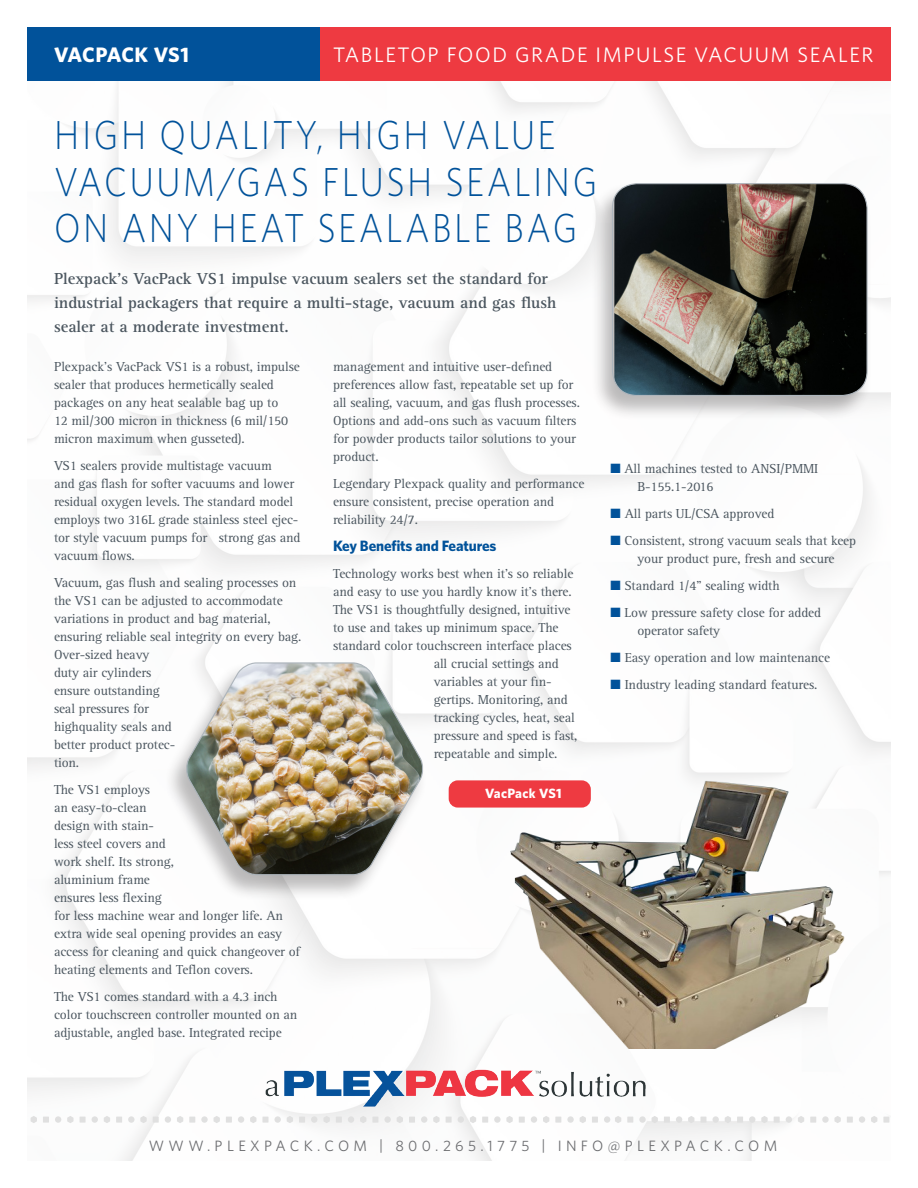
<style>
.page{position:relative;width:918px;height:1188px;background:#fff}
.page>*{position:absolute;margin:0;border:0;box-sizing:border-box;transform-origin:0 0}
.t1{font:300 40.5px/46.5px "Whitney";letter-spacing:.07em;color:#01529a;scale:.88 1}
.t2{font:21px "Whitney";letter-spacing:.075em;color:#fff}
.t3{font:700 21px "Whitney";color:#fff}
.t4{font:700 16.5px/24px "Rotis Serif Std";color:#4b565f}
.t5{font:15px "Whitney";letter-spacing:.29em;color:#6c6d70}
.t6{font:700 15px "Whitney";letter-spacing:-.01em;color:#01529a}
.t7{font:13.5px/18px "Rotis Serif Std";letter-spacing:-.01em;color:#4b565f}
.t8{font:700 13.5px "Whitney";letter-spacing:.025em;color:#fff}
.s1{color:#01529a}
</style>
<div class="page">
<img style="left:27px;top:80px;width:864px;height:1081px">
<img style="left:262px;top:1068px;width:388px;height:39px">
<svg style="left:31px;top:1116px;width:6px;height:7px"></svg>
<svg style="left:43px;top:1117px;width:6px;height:6px"></svg>
<div style="left:55px;top:1116px;width:6px;height:7px;background:#e0e0e0;border-radius:50%"></div>
<svg style="left:67px;top:1116px;width:7px;height:7px"></svg>
<svg style="left:80px;top:1117px;width:6px;height:6px"></svg>
<div style="left:92px;top:1116px;width:6px;height:7px;background:#e0e0e0;border-radius:50%"></div>
<svg style="left:104px;top:1116px;width:6px;height:7px"></svg>
<svg style="left:116px;top:1117px;width:6px;height:6px"></svg>
<div style="left:128px;top:1116px;width:7px;height:7px;background:#e0e0e0;border-radius:50%"></div>
<svg style="left:140px;top:1116px;width:7px;height:7px"></svg>
<svg style="left:153px;top:1117px;width:6px;height:6px"></svg>
<div style="left:165px;top:1116px;width:6px;height:7px;background:#e0e0e0;border-radius:50%"></div>
<svg style="left:177px;top:1116px;width:6px;height:7px"></svg>
<svg style="left:189px;top:1117px;width:6px;height:6px"></svg>
<div style="left:201px;top:1116px;width:7px;height:7px;background:#e0e0e0;border-radius:50%"></div>
<svg style="left:214px;top:1116px;width:6px;height:7px"></svg>
<svg style="left:226px;top:1117px;width:6px;height:6px"></svg>
<div style="left:238px;top:1116px;width:6px;height:7px;background:#e0e0e0;border-radius:50%"></div>
<svg style="left:250px;top:1116px;width:6px;height:7px"></svg>
<svg style="left:262px;top:1117px;width:6px;height:6px"></svg>
<div style="left:274px;top:1116px;width:7px;height:7px;background:#e0e0e0;border-radius:50%"></div>
<svg style="left:287px;top:1116px;width:6px;height:7px"></svg>
<svg style="left:299px;top:1117px;width:6px;height:6px"></svg>
<div style="left:311px;top:1116px;width:6px;height:7px;background:#e0e0e0;border-radius:50%"></div>
<svg style="left:323px;top:1116px;width:7px;height:7px"></svg>
<svg style="left:336px;top:1117px;width:6px;height:6px"></svg>
<div style="left:348px;top:1116px;width:6px;height:7px;background:#e0e0e0;border-radius:50%"></div>
<svg style="left:360px;top:1116px;width:6px;height:7px"></svg>
<svg style="left:372px;top:1117px;width:6px;height:6px"></svg>
<div style="left:384px;top:1116px;width:7px;height:7px;background:#e0e0e0;border-radius:50%"></div>
<svg style="left:397px;top:1116px;width:6px;height:7px"></svg>
<svg style="left:409px;top:1117px;width:6px;height:6px"></svg>
<div style="left:421px;top:1116px;width:6px;height:7px;background:#e0e0e0;border-radius:50%"></div>
<svg style="left:433px;top:1116px;width:7px;height:7px"></svg>
<svg style="left:446px;top:1117px;width:6px;height:6px"></svg>
<div style="left:458px;top:1116px;width:6px;height:7px;background:#e0e0e0;border-radius:50%"></div>
<svg style="left:470px;top:1116px;width:6px;height:7px"></svg>
<svg style="left:482px;top:1117px;width:6px;height:6px"></svg>
<div style="left:494px;top:1116px;width:7px;height:7px;background:#e0e0e0;border-radius:50%"></div>
<svg style="left:506px;top:1116px;width:7px;height:7px"></svg>
<svg style="left:519px;top:1117px;width:6px;height:6px"></svg>
<div style="left:531px;top:1116px;width:6px;height:7px;background:#e0e0e0;border-radius:50%"></div>
<svg style="left:543px;top:1116px;width:6px;height:7px"></svg>
<svg style="left:555px;top:1117px;width:6px;height:6px"></svg>
<div style="left:567px;top:1116px;width:7px;height:7px;background:#e0e0e0;border-radius:50%"></div>
<svg style="left:580px;top:1116px;width:6px;height:7px"></svg>
<svg style="left:592px;top:1117px;width:6px;height:6px"></svg>
<div style="left:604px;top:1116px;width:6px;height:7px;background:#e0e0e0;border-radius:50%"></div>
<svg style="left:615px;top:1116px;width:6px;height:7px"></svg>
<svg style="left:627px;top:1117px;width:6px;height:6px"></svg>
<div style="left:639px;top:1116px;width:7px;height:7px;background:#e0e0e0;border-radius:50%"></div>
<svg style="left:652px;top:1116px;width:6px;height:7px"></svg>
<svg style="left:664px;top:1117px;width:6px;height:6px"></svg>
<div style="left:676px;top:1116px;width:6px;height:7px;background:#e0e0e0;border-radius:50%"></div>
<svg style="left:688px;top:1116px;width:6px;height:7px"></svg>
<svg style="left:700px;top:1117px;width:6px;height:6px"></svg>
<div style="left:713px;top:1116px;width:6px;height:7px;background:#e0e0e0;border-radius:50%"></div>
<svg style="left:725px;top:1116px;width:6px;height:7px"></svg>
<svg style="left:737px;top:1117px;width:6px;height:6px"></svg>
<div style="left:749px;top:1116px;width:6px;height:7px;background:#e0e0e0;border-radius:50%"></div>
<svg style="left:761px;top:1116px;width:7px;height:7px"></svg>
<svg style="left:774px;top:1117px;width:6px;height:6px"></svg>
<div style="left:786px;top:1116px;width:6px;height:7px;background:#e0e0e0;border-radius:50%"></div>
<svg style="left:798px;top:1116px;width:6px;height:7px"></svg>
<svg style="left:810px;top:1117px;width:6px;height:6px"></svg>
<div style="left:822px;top:1116px;width:7px;height:7px;background:#e0e0e0;border-radius:50%"></div>
<svg style="left:834px;top:1116px;width:7px;height:7px"></svg>
<svg style="left:847px;top:1117px;width:6px;height:6px"></svg>
<div style="left:859px;top:1116px;width:6px;height:7px;background:#e0e0e0;border-radius:50%"></div>
<svg style="left:871px;top:1116px;width:6px;height:7px"></svg>
<svg style="left:883px;top:1117px;width:6px;height:6px"></svg>
<img style="left:495px;top:751px;width:371px;height:297px">
<div style="left:285px;top:27px;width:606px;height:53px;background:#ee3a41"></div>
<div style="left:27px;top:27px;width:293px;height:53px;background:#01529a"></div>
<div style="left:590px;top:182px;width:282px;height:239px;background:#231f20;opacity:.3"></div>
<img style="left:614px;top:184px;width:253px;height:211px">
<div style="left:612px;top:183px;width:256px;height:213px;border:1px solid #adb5bc;border-radius:25px"></div>
<div style="left:449px;top:780px;width:142px;height:28px;background:#ee3a41;border-radius:9px"></div>
<div style="left:165px;top:661px;width:262px;height:239px;background:#231f20;opacity:.3"></div>
<img style="left:184px;top:662px;width:241px;height:214px">
<p class="t3" style="left:54px;top:40px;width:136px">VACPACK VS1</p>
<p class="t2" style="left:333px;top:40px;width:542px">TABLETOP FOOD GRADE IMPULSE VACUUM SEALER</p>
<p class="t1" style="left:54px;top:111px;width:619px">HIGH QUALITY, HIGH VALUE<br>VACUUM/GAS FLUSH SEALING<br>ON ANY HEAT SEALABLE BAG</p>
<p class="t4" style="left:54px;top:267px;width:504px">Plexpack’s VacPack VS1 impulse vacuum sealers set the standard for industrial packagers that require a multi-stage, vacuum and gas flush sealer at a moderate investment.</p>
<p class="t7" style="left:54px;top:358px;width:247px">Plexpack’s VacPack VS1 is a robust, impulse sealer that produces hermetically sealed packages on any heat sealable bag up to<br>12 mil/300 micron in thickness (6 mil/150 micron maximum when gusseted).</p>
<p class="t7" style="left:54px;top:457px;width:248px">VS1 sealers provide multistage vacuum<br>and gas flash for softer vacuums and lower residual oxygen levels. The standard model employs two 316L grade stainless steel ejec&shy;tor style vacuum pumps for strong gas and vacuum flows.</p>
<p class="t7" style="left:54px;top:574px;width:249px">Vacuum, gas flush and sealing processes on the VS1 can be adjusted to accommodate variations in product and bag material, ensuring reliable seal integrity on every bag.<br>Over-sized heavy<br>duty air cylinders<br>ensure outstanding<br>seal pressures for<br>highquality seals and<br>better product protec-<br>tion.</p>
<p class="t7" style="left:54px;top:781px;width:248px">The VS1 employs<br>an easy-to-clean<br>design with stain-<br>less steel covers and<br>work shelf. Its strong,<br>aluminium frame<br>ensures less flexing<br>for less machine wear and longer life. An extra wide seal opening provides an easy access for cleaning and quick changeover of heating elements and Teflon covers.</p>
<p class="t7" style="left:54px;top:988px;width:245px">The VS1 comes standard with a 4.3 inch color touchscreen controller mounted on an adjustable, angled base. Integrated recipe</p>
<p class="t7" style="left:333px;top:358px;width:248px">management and intuitive user-defined preferences allow fast, repeatable set up for all sealing, vacuum, and gas flush processes.<br>Options and add-ons such as vacuum filters for powder products tailor solutions to your product.</p>
<p class="t7" style="left:333px;top:475px;width:253px">Legendary Plexpack quality and performance ensure consistent, precise operation and reliability 24/7.</p>
<p class="t6" style="left:333px;top:536px;width:165px">Key Benefits and Features</p>
<p class="t7" style="left:333px;top:565px;width:242px">Technology works best when it’s so reliable</p>
<p class="t7" style="left:333px;top:583px;width:240px">and easy to use you hardly know it’s there.</p>
<p class="t7" style="left:333px;top:601px;width:239px">The VS1 is thoughtfully designed, intuitive</p>
<p class="t7" style="left:333px;top:619px;width:227px">to use and takes up minimum space. The</p>
<p class="t7" style="left:333px;top:637px;width:240px">standard color touchscreen interface places</p>
<p class="t7" style="left:434px;top:655px;width:127px">all crucial settings and</p>
<p class="t7" style="left:434px;top:673px;width:119px">variables at your fin-</p>
<p class="t7" style="left:434px;top:691px;width:136px">gertips. Monitoring, and</p>
<p class="t7" style="left:434px;top:709px;width:143px">tracking cycles, heat, seal</p>
<p class="t7" style="left:434px;top:727px;width:145px">pressure and speed is fast,</p>
<p class="t7" style="left:434px;top:745px;width:125px">repeatable and simple.</p>
<p class="t8" style="left:485px;top:784px;width:78px">VacPack VS1</p>
<p class="t7" style="left:637px;top:460px;width:182px;text-indent:-27px"><span class="s1">■</span> All machines tested to ANSI/PMMI<br>B-155.1-2016</p>
<p class="t7" style="left:610px;top:505px;width:166px"><span class="s1">■</span> All parts UL/CSA approved</p>
<p class="t7" style="left:610px;top:532px;width:247px;text-align:center"><span class="s1">■</span> Consistent, strong vacuum seals that keep your product pure, fresh and secure</p>
<p class="t7" style="left:610px;top:577px;width:171px"><span class="s1">■</span> Standard 1/4” sealing width</p>
<p class="t7" style="left:637px;top:604px;width:185px;text-indent:-27px"><span class="s1">■</span> Low pressure safety close for added operator safety</p>
<p class="t7" style="left:610px;top:649px;width:221px"><span class="s1">■</span> Easy operation and low maintenance</p>
<p class="t7" style="left:610px;top:676px;width:209px"><span class="s1">■</span> Industry leading standard features.</p>
<p class="t5" style="left:149px;top:1136px;width:630px">WWW.PLEXPACK.COM | 800.265.1775 | INFO@PLEXPACK.COM</p>
</div>
